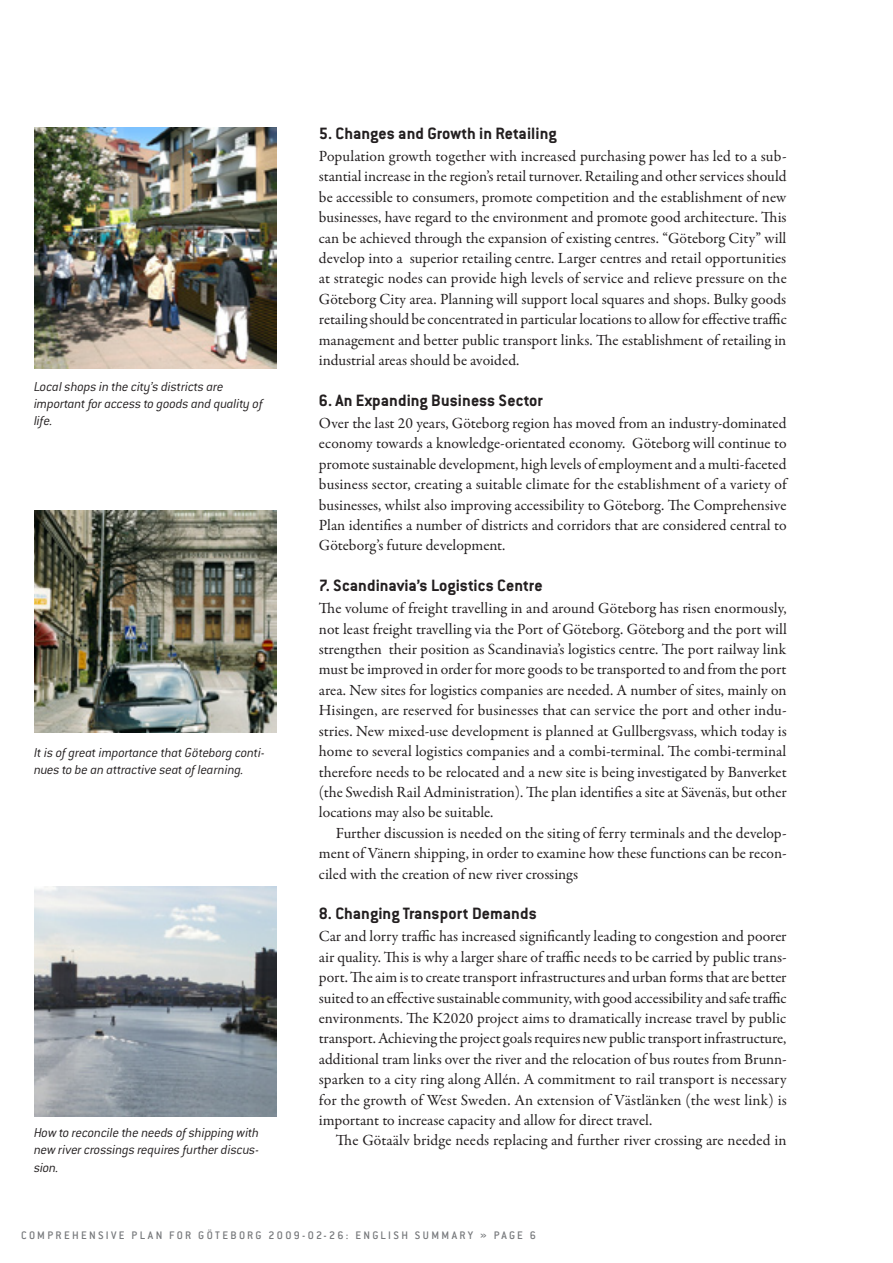
<style>
.page{position:relative;width:893px;height:1263px;background:#fff}
.page>*{position:absolute;margin:0;border:0;box-sizing:border-box;transform-origin:0 0}
.t1{font:700 18px "Conduit ITC Std";letter-spacing:.005em;color:#231f20}
.t2{font:15.6px/20.4px "Garamond Premr Pro";color:#231f20;text-align:justify}
.t3{font:italic 300 14.25px/17.2px "Conduit ITC Std";letter-spacing:-.01em;color:#231f20}
.t4{font:500 12px "Conduit ITC Std";letter-spacing:.19em;color:#76787b}
</style>
<div class="page">
<img style="left:34px;top:128px;width:242px;height:241px">
<img style="left:34px;top:887px;width:242px;height:229px">
<img style="left:34px;top:510px;width:242px;height:223px">
<p class="t3" style="left:34px;top:377px;width:230px">Local shops in the city’s districts are important for access to goods and quality of life.</p>
<p class="t3" style="left:34px;top:743px;width:232px">It is of great importance that Göteborg conti&shy;nues to be an attractive seat of learning.</p>
<p class="t3" style="left:34px;top:1123px;width:227px;text-align:justify">How to reconcile the needs of shipping with new river crossings requires further discus&shy;sion.</p>
<p class="t1" style="left:319px;top:122px;width:239px">5. Changes and Growth in Retailing</p>
<p class="t2" style="left:319px;top:146px;width:469px">Population growth together with increased purchasing power has led to a sub&shy;stantial increase in the region’s retail turnover. Retailing and other services should be accessible to consumers, promote competition and the establishment of new businesses, have regard to the environment and promote good architecture. This can be achieved through the expansion of existing centres. “Göteborg City” will develop into a superior retailing centre. Larger centres and retail opportunities at strategic nodes can provide high levels of service and relieve pressure on the Göteborg City area. Planning will support local squares and shops. Bulky goods retailing should be concentrated in particular locations to allow for effective traffic management and better public transport links. The establishment of retailing in industrial areas should be avoided.</p>
<p class="t1" style="left:319px;top:389px;width:226px">6. An Expanding Business Sector</p>
<p class="t2" style="left:319px;top:413px;width:469px">Over the last 20 years, Göteborg region has moved from an industry-dominated economy towards a knowledge-orientated economy. Göteborg will continue to promote sustainable development, high levels of employment and a multi-faceted business sector, creating a suitable climate for the establishment of a variety of businesses, whilst also improving accessibility to Göteborg. The Comprehensive Plan identifies a number of districts and corridors that are considered central to Göteborg’s future development.</p>
<p class="t1" style="left:319px;top:575px;width:225px">7. Scandinavia’s Logistics Centre</p>
<p class="t2" style="left:319px;top:598px;width:469px">The volume of freight travelling in and around Göteborg has risen enormously, not least freight travelling via the Port of Göteborg. Göteborg and the port will strengthen their position as Scandinavia’s logistics centre. The port railway link must be improved in order for more goods to be transported to and from the port area. New sites for logistics companies are needed. A number of sites, mainly on Hisingen, are reserved for businesses that can service the port and other indu&shy;stries. New mixed-use development is planned at Gullbergsvass, which today is home to several logistics companies and a combi-terminal. The combi-terminal therefore needs to be relocated and a new site is being investigated by Banverket (the Swedish Rail Administration). The plan identifies a site at Sävenäs, but other locations may also be suitable.</p>
<p class="t2" style="left:319px;top:823px;width:469px;text-indent:17px">Further discussion is needed on the siting of ferry terminals and the develop&shy;ment of Vänern shipping, in order to examine how these functions can be recon&shy;ciled with the creation of new river crossings</p>
<p class="t1" style="left:319px;top:903px;width:219px">8. Changing Transport Demands</p>
<p class="t2" style="left:319px;top:927px;width:469px">Car and lorry traffic has increased significantly leading to congestion and poorer air quality. This is why a larger share of traffic needs to be carried by public trans&shy;port. The aim is to create transport infrastructures and urban forms that are better suited to an effective sustainable community, with good accessibility and safe traffic environments. The K2020 project aims to dramatically increase travel by public transport. Achieving the project goals requires new public transport infrastructure, additional tram links over the river and the relocation of bus routes from Brunn&shy;sparken to a city ring along Allén. A commitment to rail transport is necessary for the growth of West Sweden. An extension of Västlänken (the west link) is important to increase capacity and allow for direct travel.</p>
<p class="t2" style="left:336px;top:1131px;width:452px">The Götaälv bridge needs replacing and further river crossing are needed in</p>
<p class="t4" style="left:21px;top:1228px;width:503px">COMPREHENSIVE PLAN FOR GÖTEBORG 2009-02-26: ENGLISH SU MMARY » PAGE</p>
</div>
